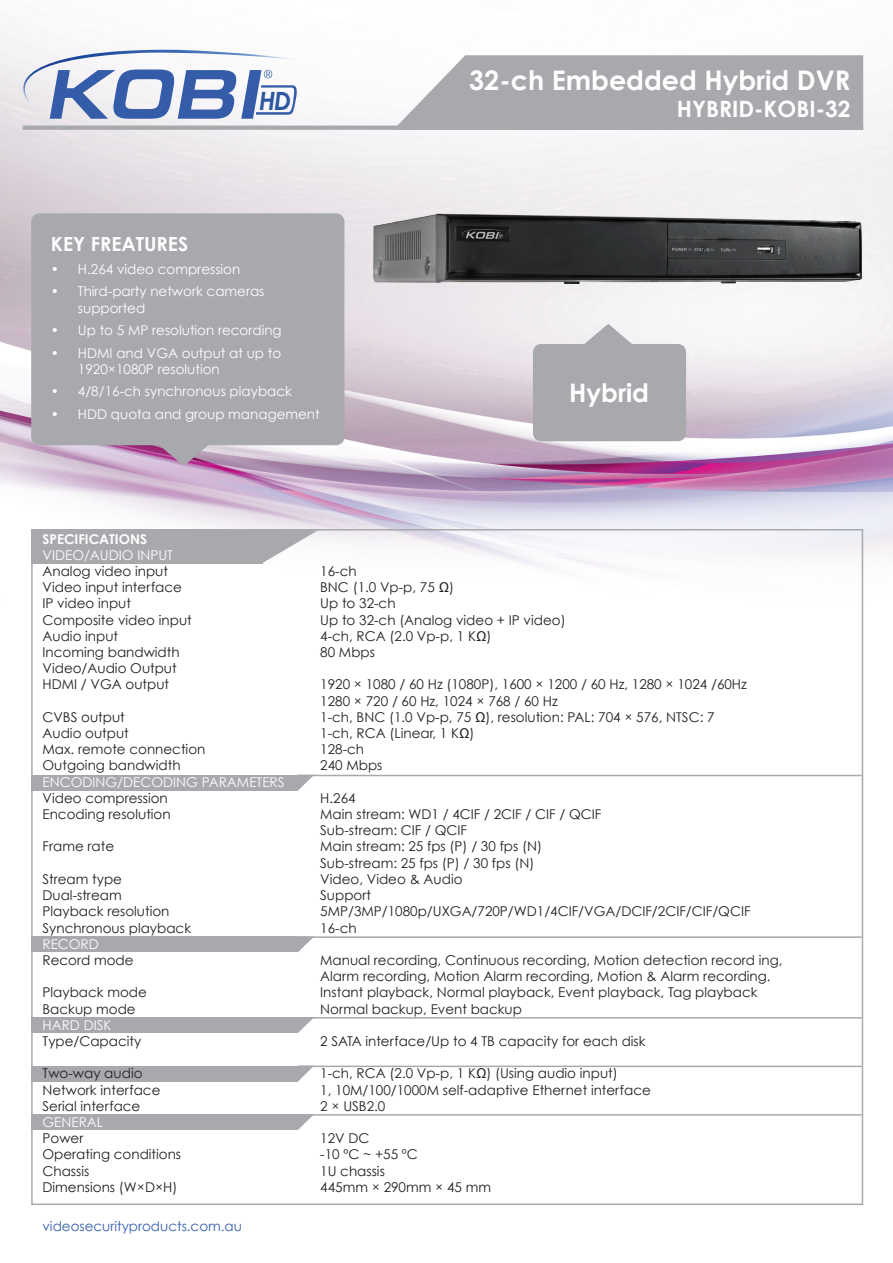
<style>
.page{position:relative;width:893px;height:1263px;background:#fff}
.page>*{position:absolute;margin:0;border:0;box-sizing:border-box;transform-origin:0 0}
.t1{font:700 27px "Century Gothic";color:#fff}
.t2{font:700 25.5px "Century Gothic";color:#fff}
.t3{font:italic 700 25.2px "Century Gothic";color:#2d58a0;scale:.96 1}
.t4{font:700 22.5px "Century Gothic";color:#fff}
.t5{font:700 19.5px "Century Gothic";color:#fff}
.t6{font:13.5px/16.2px "Century Gothic";color:#231f20}
.t7{font:13.5px/16.2px "Century Gothic";color:#fff}
.t8{font:13.5px "Century Gothic";color:#355eab}
.t9{font:700 13.5px "Century Gothic";color:#fff}
</style>
<div class="page">
<img style="left:0;top:31px;width:893px;height:649px">
<svg style="left:393px;top:55px;width:470px;height:71px;background:#afb0b3"></svg>
<div style="left:31px;top:213px;width:313px;height:232px;background:#a8a9ad;border-radius:9px"></div>
<svg style="left:153px;top:445px;width:61px;height:21px"></svg>
<div style="left:533px;top:344px;width:153px;height:97px;background:#a8a9ad;border-radius:9px"></div>
<svg style="left:578px;top:324px;width:61px;height:20px"></svg>
<div style="left:31px;top:529px;width:231px;height:34px;background:#a8a9ad"></div>
<svg style="left:261px;top:528px;width:62px;height:36px"></svg>
<div style="left:31px;top:775px;width:267px;height:15px;background:#a8a9ad"></div>
<hr style="left:298px;top:775px;width:564px;height:1px;background:#a8a9ad">
<svg style="left:297px;top:774px;width:19px;height:17px"></svg>
<div style="left:31px;top:936px;width:267px;height:16px;background:#a8a9ad"></div>
<hr style="left:298px;top:936px;width:564px;height:2px;background:#a8a9ad">
<svg style="left:298px;top:936px;width:18px;height:16px"></svg>
<div style="left:31px;top:1114px;width:267px;height:16px;background:#a8a9ad"></div>
<hr style="left:298px;top:1114px;width:564px;height:1px;background:#a8a9ad">
<svg style="left:298px;top:1115px;width:18px;height:15px"></svg>
<div style="left:31px;top:1065px;width:267px;height:16px;background:#a8a9ad"></div>
<hr style="left:298px;top:1065px;width:564px;height:2px;background:#a8a9ad">
<svg style="left:297px;top:1065px;width:19px;height:17px"></svg>
<div style="left:31px;top:1017px;width:267px;height:16px;background:#a8a9ad"></div>
<hr style="left:298px;top:1017px;width:564px;height:1px;background:#a8a9ad">
<svg style="left:298px;top:1018px;width:18px;height:15px"></svg>
<hr style="left:23px;top:126px;width:840px;height:4px;background:#a8a9ad">
<img style="left:15px;top:50px;width:287px;height:57px">
<svg style="left:50px;top:70px;width:247px;height:49px"></svg>
<img style="left:370px;top:228px;width:3px;height:10px">
<img style="left:373px;top:213px;width:489px;height:71px">
<p class="t3" style="left:259px;top:84px;width:35px">HD</p>
<p class="t5" style="left:51px;top:232px;width:139px">KEY FREATURES</p>
<p class="t7" style="left:51px;top:261px;width:191px">• H.264 video compression</p>
<p class="t7" style="left:78px;top:283px;width:188px;text-indent:-27px">• Third-party network cameras supported</p>
<p class="t7" style="left:51px;top:322px;width:232px">• Up to 5 MP resolution recording</p>
<p class="t7" style="left:78px;top:344px;width:205px;text-indent:-27px">• HDMI and VGA output at up to<br>1920×1080P resolution</p>
<p class="t7" style="left:51px;top:383px;width:243px">• 4/8/16-ch synchronous playback</p>
<p class="t7" style="left:51px;top:406px;width:270px">• HDD quota and group management</p>
<p class="t1" style="left:469px;top:63px;width:383px">32-ch Embedded Hybrid DVR</p>
<p class="t4" style="left:677px;top:95px;width:175px">HYBRID-KOBI-32</p>
<p class="t2" style="left:569px;top:376px;width:82px">Hybrid</p>
<p class="t9" style="left:43px;top:530px;width:106px">SPECIFICATIONS</p>
<p class="t7" style="left:43px;top:547px;width:132px">VIDEO/AUDIO INPUT</p>
<p class="t6" style="left:43px;top:563px;width:127px">Analog video input</p>
<p class="t6" style="left:43px;top:579px;width:141px">Video input interface</p>
<p class="t6" style="left:43px;top:595px;width:90px">IP video input</p>
<p class="t6" style="left:43px;top:611px;width:151px">Composite video input</p>
<p class="t6" style="left:43px;top:628px;width:77px">Audio input</p>
<p class="t6" style="left:43px;top:644px;width:139px">Incoming bandwidth</p>
<p class="t6" style="left:43px;top:660px;width:136px">Video/Audio Output</p>
<p class="t6" style="left:43px;top:676px;width:128px">HDMI / VGA output</p>
<p class="t6" style="left:43px;top:709px;width:84px">CVBS output</p>
<p class="t6" style="left:43px;top:725px;width:88px">Audio output</p>
<p class="t6" style="left:43px;top:741px;width:164px">Max. remote connection</p>
<p class="t6" style="left:43px;top:757px;width:140px">Outgoing bandwidth</p>
<p class="t7" style="left:43px;top:773px;width:243px">ENCODING/DECODING PARAMETERS</p>
<p class="t6" style="left:43px;top:790px;width:127px">Video compression</p>
<p class="t6" style="left:43px;top:806px;width:130px">Encoding resolution</p>
<p class="t6" style="left:43px;top:838px;width:73px">Frame rate</p>
<p class="t6" style="left:43px;top:871px;width:81px">Stream type</p>
<p class="t6" style="left:43px;top:887px;width:81px">Dual-stream</p>
<p class="t6" style="left:43px;top:903px;width:128px">Playback resolution</p>
<p class="t6" style="left:43px;top:919px;width:150px">Synchronous playback</p>
<p class="t7" style="left:43px;top:935px;width:58px">RECORD</p>
<p class="t6" style="left:43px;top:952px;width:93px">Record mode</p>
<p class="t6" style="left:43px;top:984px;width:106px">Playback mode</p>
<p class="t6" style="left:43px;top:1000px;width:95px">Backup mode</p>
<p class="t7" style="left:43px;top:1016px;width:70px">HARD DISK</p>
<p class="t6" style="left:43px;top:1033px;width:100px">Type/Capacity</p>
<p class="t6" style="left:43px;top:1065px;width:102px">Two-way audio</p>
<p class="t6" style="left:43px;top:1081px;width:119px">Network interface</p>
<p class="t6" style="left:43px;top:1097px;width:99px">Serial interface</p>
<p class="t7" style="left:43px;top:1114px;width:62px">GENERAL</p>
<p class="t6" style="left:43px;top:1130px;width:42px">Power</p>
<p class="t6" style="left:43px;top:1146px;width:140px">Operating conditions</p>
<p class="t6" style="left:43px;top:1162px;width:48px">Chassis</p>
<p class="t6" style="left:43px;top:1178px;width:136px">Dimensions (W×D×H)</p>
<p class="t8" style="left:43px;top:1217px;width:201px">videosecurityproducts.com.au</p>
<p class="t6" style="left:320px;top:563px;width:38px">16-ch</p>
<p class="t6" style="left:320px;top:579px;width:135px">BNC (1.0 Vp-p, 75 Ω)</p>
<p class="t6" style="left:320px;top:595px;width:77px">Up to 32-ch</p>
<p class="t6" style="left:320px;top:611px;width:247px">Up to 32-ch (Analog video + IP video)</p>
<p class="t6" style="left:320px;top:628px;width:173px">4-ch, RCA (2.0 Vp-p, 1 KΩ)</p>
<p class="t6" style="left:320px;top:644px;width:56px">80 Mbps</p>
<p class="t6" style="left:320px;top:676px;width:428px">1920 × 1080 / 60 Hz (1080P), 1600 × 1200 / 60 Hz, 1280 × 1024 /60Hz</p>
<p class="t6" style="left:320px;top:692px;width:239px">1280 × 720 / 60 Hz, 1024 × 768 / 60 Hz</p>
<p class="t6" style="left:320px;top:709px;width:396px">1-ch, BNC (1.0 Vp-p, 75 Ω), resolution: PAL: 704 × 576, NTSC: 7</p>
<p class="t6" style="left:320px;top:725px;width:156px">1-ch, RCA (Linear, 1 KΩ)</p>
<p class="t6" style="left:320px;top:741px;width:45px">128-ch</p>
<p class="t6" style="left:320px;top:757px;width:64px">240 Mbps</p>
<p class="t6" style="left:320px;top:790px;width:37px">H.264</p>
<p class="t6" style="left:320px;top:806px;width:283px">Main stream: WD1 / 4CIF / 2CIF / CIF / QCIF</p>
<p class="t6" style="left:320px;top:822px;width:148px">Sub-stream: CIF / QCIF</p>
<p class="t6" style="left:320px;top:838px;width:223px">Main stream: 25 fps (P) / 30 fps (N)</p>
<p class="t6" style="left:320px;top:854px;width:216px">Sub-stream: 25 fps (P) / 30 fps (N)</p>
<p class="t6" style="left:320px;top:871px;width:144px">Video, Video &amp; Audio</p>
<p class="t6" style="left:320px;top:887px;width:52px">Support</p>
<p class="t6" style="left:320px;top:903px;width:432px">5MP/3MP/1080p/UXGA/720P/WD1/4CIF/VGA/DCIF/2CIF/CIF/QCIF</p>
<p class="t6" style="left:320px;top:919px;width:38px">16-ch</p>
<p class="t6" style="left:320px;top:952px;width:464px">Manual recording, Continuous recording, Motion detection record ing,<br>Alarm recording, Motion Alarm recording, Motion &amp; Alarm recording.</p>
<p class="t6" style="left:320px;top:984px;width:439px">Instant playback, Normal playback, Event playback, Tag playback</p>
<p class="t6" style="left:320px;top:1000px;width:203px">Normal backup, Event backup</p>
<p class="t6" style="left:320px;top:1033px;width:327px">2 SATA interface/Up to 4 TB capacity for each disk</p>
<p class="t6" style="left:320px;top:1065px;width:299px">1-ch, RCA (2.0 Vp-p, 1 KΩ) (Using audio input)</p>
<p class="t6" style="left:320px;top:1081px;width:332px">1, 10M/100/1000M self-adaptive Ethernet interface</p>
<p class="t6" style="left:320px;top:1097px;width:67px">2 × USB2.0</p>
<p class="t6" style="left:320px;top:1130px;width:51px">12V DC</p>
<p class="t6" style="left:320px;top:1146px;width:99px">-10 ºC ~ +55 ºC</p>
<p class="t6" style="left:320px;top:1162px;width:66px">1U chassis</p>
<p class="t6" style="left:320px;top:1178px;width:172px">445mm × 290mm × 45 mm</p>
</div>
